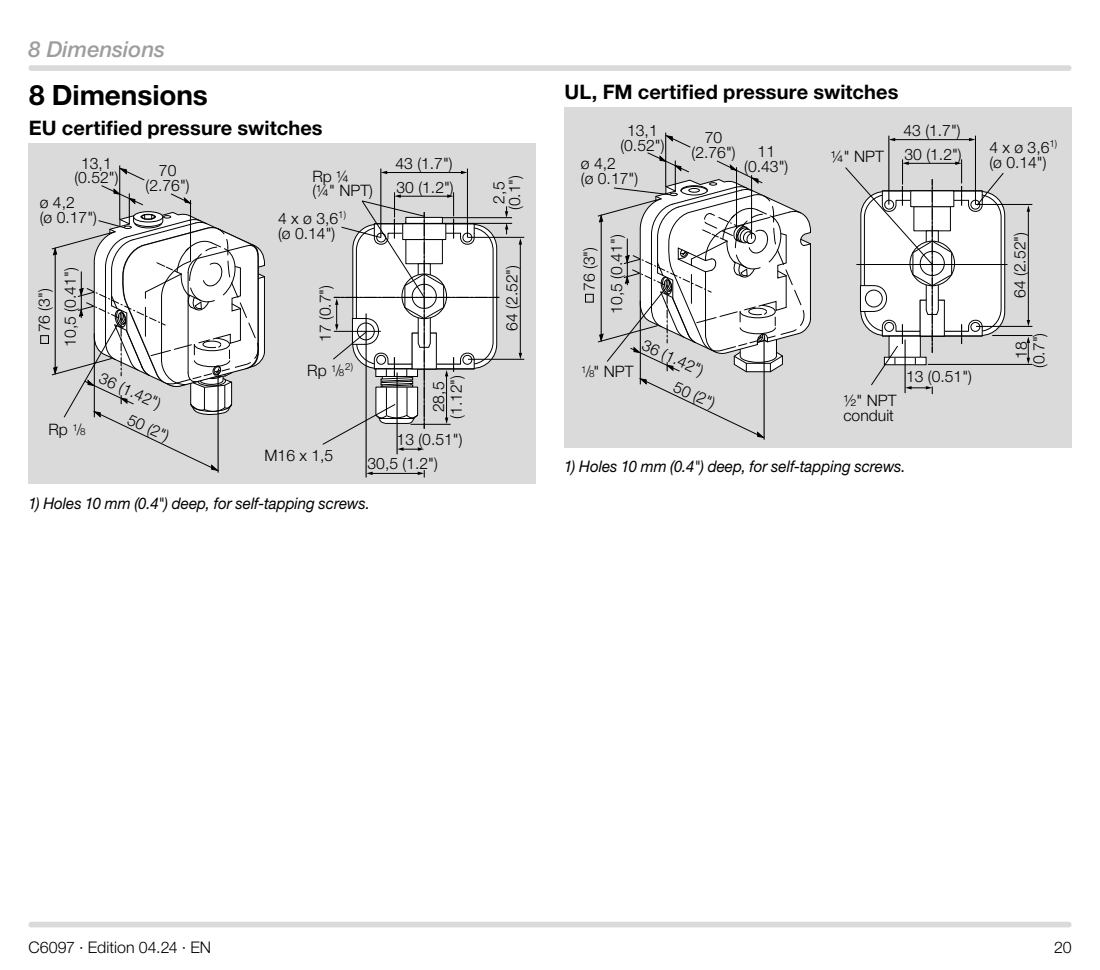
<style>
.page{position:relative;width:1100px;height:970px;background:#fff}
.page>*{position:absolute;margin:0;border:0;box-sizing:border-box;transform-origin:0 0}
.t1{font:700 28px "Helvetica Neue LT Pro";letter-spacing:-.005em;color:#000}
.t2{font:italic 500 22px "Helvetica Neue LT Pro";color:#9d9d9c}
.t3{font:700 20px "Helvetica Neue LT Pro";letter-spacing:.005em;color:#000}
.t4{font:italic 16px "Helvetica Neue LT Pro";letter-spacing:-.005em;color:#000;scale:.95 1}
.t5{font:300 16px "Helvetica Neue LT Pro";letter-spacing:.005em;color:#000}
.t6{font:300 15.8px/14.8px "Helvetica Neue LT Pro";color:#000}
.t7{font:300 15.8px "Helvetica Neue LT Pro";color:#000;scale:.9 1}
.t8{font:300 9.8px "Helvetica Neue LT Pro";color:#000}
.s1{font-size:9.8px}
</style>
<div class="page">
<div style="left:31px;top:921px;width:1038px;height:6px;background:#dadada"></div>
<div style="left:31px;top:65px;width:1038px;height:6px;background:#dadada"></div>
<div style="left:28px;top:144px;width:508px;height:340px;background:#dadada"></div>
<hr style="left:520px;top:243px;width:1px;height:111px;background:#000">
<svg style="left:519px;top:238px;width:3px;height:6px"></svg>
<svg style="left:519px;top:353px;width:3px;height:6px"></svg>
<hr style="left:381px;top:169px;width:1px;height:68px;background:#000">
<hr style="left:468px;top:359px;width:56px;height:1px;background:#000">
<hr style="left:468px;top:237px;width:56px;height:1px;background:#000">
<hr style="left:442px;top:217px;width:70px;height:1px;background:#000">
<hr style="left:442px;top:223px;width:70px;height:1px;background:#000">
<hr style="left:366px;top:313px;width:1px;height:164px;background:#000">
<hr style="left:386px;top:172px;width:76px;height:1px;background:#000">
<svg style="left:381px;top:171px;width:6px;height:3px"></svg>
<svg style="left:461px;top:171px;width:6px;height:3px"></svg>
<hr style="left:371px;top:473px;width:48px;height:1px;background:#000">
<svg style="left:366px;top:471px;width:7px;height:4px"></svg>
<hr style="left:397px;top:372px;width:1px;height:82px;background:#000">
<svg style="left:418px;top:470px;width:7px;height:7px"></svg>
<svg style="left:505px;top:206px;width:3px;height:28px"></svg>
<hr style="left:467px;top:169px;width:1px;height:68px;background:#000">
<svg style="left:322px;top:192px;width:177px;height:259px"></svg>
<hr style="left:119px;top:165px;width:1px;height:54px;background:#000">
<hr style="left:218px;top:371px;width:1px;height:101px;background:#000">
<svg style="left:51px;top:168px;width:214px;height:303px"></svg>
<div style="left:40px;top:335px;width:9px;height:9px;border:1px solid #000"></div>
<div style="left:564px;top:107px;width:507px;height:340px;background:#dadada"></div>
<hr style="left:1028px;top:210px;width:1px;height:111px;background:#000">
<svg style="left:1027px;top:205px;width:3px;height:7px"></svg>
<svg style="left:1027px;top:320px;width:3px;height:6px"></svg>
<hr style="left:888px;top:136px;width:1px;height:69px;background:#000">
<hr style="left:976px;top:326px;width:56px;height:1px;background:#000">
<hr style="left:976px;top:204px;width:56px;height:1px;background:#000">
<hr style="left:894px;top:139px;width:76px;height:1px;background:#000">
<svg style="left:889px;top:138px;width:6px;height:3px"></svg>
<svg style="left:969px;top:138px;width:6px;height:3px"></svg>
<hr style="left:975px;top:136px;width:1px;height:69px;background:#000">
<svg style="left:845px;top:159px;width:162px;height:235px"></svg>
<hr style="left:665px;top:133px;width:1px;height:53px;background:#000">
<hr style="left:764px;top:338px;width:1px;height:101px;background:#000">
<svg style="left:597px;top:135px;width:214px;height:303px"></svg>
<hr style="left:928px;top:364px;width:104px;height:1px;background:#000">
<hr style="left:992px;top:335px;width:40px;height:1px;background:#000">
<svg style="left:1026px;top:336px;width:4px;height:28px"></svg>
<div style="left:585px;top:294px;width:9px;height:8px;border:1px solid #000"></div>
<h2 class="t2" style="left:28px;top:36px;width:138px">8 Dimensions</h2>
<h1 class="t1" style="left:29px;top:78px;width:180px">8 Dimensions</h1>
<p class="t3" style="left:29px;top:115px;width:295px">EU certified pressure switches</p>
<p class="t6" style="left:74px;top:155px;width:46px;text-align:center">13,1 (0.52")</p>
<p class="t6" style="left:146px;top:163px;width:46px;text-align:center">70 (2.76")</p>
<p class="t6" style="left:395px;top:151px;width:60px;line-height:24px">43 (1.7")<br>30 (1.2")</p>
<p class="t6" style="left:312px;top:168px;width:62px">Rp ¼ (¼" NPT)</p>
<p class="t6" style="left:40px;top:195px;width:59px">ø 4,2<br>(ø 0.17")</p>
<p class="t6" style="left:278px;top:211px;width:69px">4 x ø 3,6<sup>1) </sup>(ø 0.14")</p>
<p class="t6" style="left:37px;top:332px;width:46px;rotate:-90deg">76 (3")</p>
<p class="t6" style="left:62px;top:346px;width:81px;rotate:-90deg">10,5 (0.41")</p>
<p class="t6" style="left:318px;top:342px;width:59px;rotate:-90deg">17 (0.7")</p>
<p class="t6" style="left:307px;top:362px;width:39px">Rp <sup>1</sup>/<span class="s1">8</span></p>
<p class="t8" style="left:345px;top:360px;width:9px">2)</p>
<p class="t6" style="left:103px;top:370px;width:67px;rotate:24deg">36 (1.42")</p>
<p class="t6" style="left:429px;top:419px;width:46px;line-height:17.8px;text-align:center;rotate:-90deg">28,5 (1.12")</p>
<p class="t6" style="left:132px;top:411px;width:46px;rotate:24deg">50 (2")</p>
<p class="t6" style="left:48px;top:421px;width:39px">Rp <sup>1</sup>/<span class="s1">8</span></p>
<p class="t6" style="left:397px;top:432px;width:67px">13 (0.51")</p>
<p class="t6" style="left:264px;top:447px;width:70px">M16 x 1,5</p>
<p class="t4" style="left:28px;top:493px;width:361px">1) Holes 10 mm (0.4") deep, for self-tapping screws.</p>
<p class="t6" style="left:368px;top:455px;width:72px">30,5 (1.2")</p>
<p class="t6" style="left:491px;top:210px;width:37px;line-height:15.8px;text-align:center;rotate:-90deg">2,5 (0.1")</p>
<p class="t6" style="left:504px;top:331px;width:67px;rotate:-90deg">64 (2.52")</p>
<p class="t3" style="left:565px;top:80px;width:335px">UL, FM certified pressure switches</p>
<p class="t6" style="left:620px;top:122px;width:46px;text-align:center">13,1 (0.52")</p>
<p class="t6" style="left:692px;top:130px;width:46px;text-align:center">70 (2.76")</p>
<p class="t6" style="left:903px;top:118px;width:60px;line-height:24px">43 (1.7")<br>30 (1.2")</p>
<p class="t6" style="left:757px;top:144px;width:19px">11</p>
<p class="t6" style="left:831px;top:148px;width:55px">¼" NPT</p>
<p class="t6" style="left:581px;top:156px;width:37px">ø 4,2</p>
<p class="t6" style="left:744px;top:159px;width:46px">(0.43")</p>
<p class="t6" style="left:581px;top:171px;width:59px">(ø 0.17")</p>
<p class="t6" style="left:581px;top:291px;width:46px;rotate:-90deg">76 (3")</p>
<p class="t6" style="left:609px;top:314px;width:81px;rotate:-90deg">10,5 (0.41")</p>
<p class="t6" style="left:646px;top:337px;width:67px;rotate:24deg">36 (1.42")</p>
<p class="t7" style="left:581px;top:362px;width:60px"><sup>1</sup>/<span class="s1">8</span>" NPT</p>
<p class="t6" style="left:677px;top:379px;width:46px;rotate:24deg">50 (2")</p>
<p class="t6" style="left:843px;top:393px;width:55px">½" NPT conduit</p>
<p class="t6" style="left:906px;top:368px;width:67px">13 (0.51")</p>
<p class="t4" style="left:564px;top:457px;width:361px">1) Holes 10 mm (0.4") deep, for self-tapping screws.</p>
<p class="t6" style="left:989px;top:140px;width:69px">4 x ø 3,6<sup>1) </sup>(ø 0.14")</p>
<p class="t6" style="left:1012px;top:298px;width:67px;rotate:-90deg">64 (2.52")</p>
<p class="t6" style="left:1012px;top:368px;width:37px;line-height:17.8px;text-align:center;rotate:-90deg">18 (0.7")</p>
<p class="t5" style="left:28px;top:937px;width:184px">C6097 · Edition 04.24 · EN</p>
<p class="t5" style="left:1054px;top:937px;width:19px">20</p>
</div>
